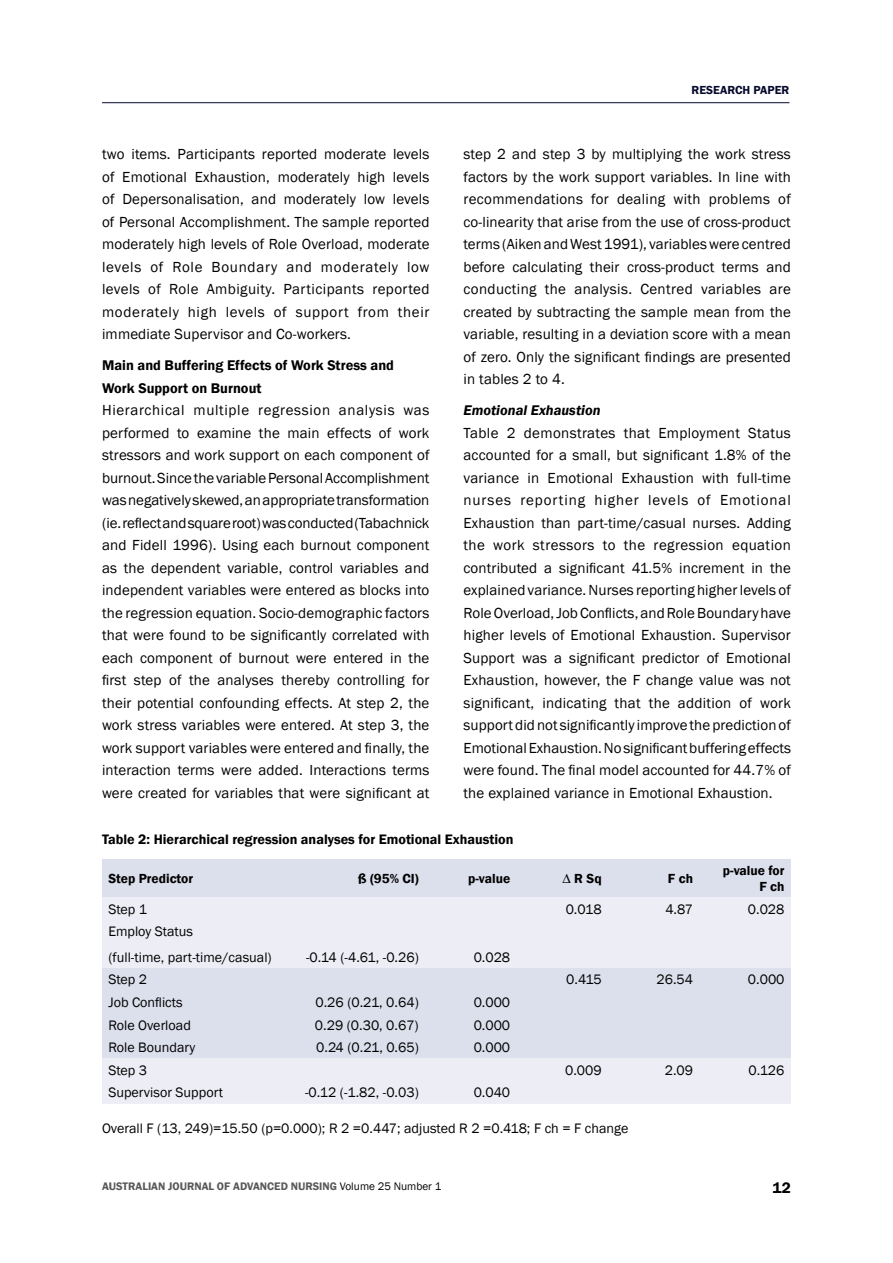
<style>
.page{position:relative;width:893px;height:1263px;background:#fff}
.page>*{position:absolute;margin:0;border:0;box-sizing:border-box;transform-origin:0 0}
.t1{font:600 15.6px "Franklin Gothic";color:#000}
.t2{font:15px/22.5px "Franklin Gothic";letter-spacing:.01em;color:#000;text-align:justify}
.t3{font:600 14.4px/22.5px "Franklin Gothic";color:#000}
.t4{font:italic 600 14.4px "Franklin Gothic";color:#000}
.t5{font:14.1px/25.3px "Franklin Gothic";color:#000}
.t6{font:600 14.1px "Franklin Gothic";color:#000}
.t7{font:600 13.5px/16.2px "Franklin Gothic";color:#000;text-align:right}
.t8{font:600 12px "Franklin Gothic";color:#070a2d}
.t9{font:600 11.25px "Franklin Gothic";color:#58585a}
.s1{font-weight:400;color:#000}
</style>
<div class="page">
<div style="left:102px;top:859px;width:689px;height:38px;background:#dcdfec"></div>
<svg style="left:102px;top:897px;width:689px;height:207px;fill:#edeef5"></svg>
<hr style="left:102px;top:102px;width:687px;height:1px;background:#070a2d">
<p class="t8" style="left:691px;top:83px;width:99px">RESEARCH PAPER</p>
<p class="t2" style="left:463px;top:143px;width:329px">step 2 and step 3 by multiplying the work stress factors by the work support variables. In line with recommendations for dealing with problems of co‑linearity that arise from the use of cross‑product terms (Aiken and West 1991), variables were centred before calculating their cross‑product terms and conducting the analysis. Centred variables are created by subtracting the sample mean from the variable, resulting in a deviation score with a mean of zero. Only the significant findings are presented in tables 2 to 4.</p>
<p class="t4" style="left:463px;top:401px;width:139px">Emotional Exhaustion</p>
<p class="t2" style="left:463px;top:422px;width:329px">Table 2 demonstrates that Employment Status accounted for a small, but significant 1.8% of the variance in Emotional Exhaustion with full‑time nurses reporting higher levels of Emotional Exhaustion than part‑time/casual nurses. Adding the work stressors to the regression equation contributed a significant 41.5% increment in the explained variance. Nurses reporting higher levels of RoleOverload,JobConflicts, andRoleBoundary have higher levels of Emotional Exhaustion. Supervisor Support was a significant predictor of Emotional Exhaustion, however, the F change value was not significant, indicating that the addition of work support did not significantly improve the prediction of EmotionalExhaustion.Nosignificantbufferingeffects were found. The final model accounted for 44.7% of the explained variance in Emotional Exhaustion.</p>
<p class="t6" style="left:102px;top:831px;width:413px">Table 2: Hierarchical regression analyses for Emotional Exhaustion</p>
<p class="t7" style="left:108px;top:870px;width:86px">Step Predictor</p>
<p class="t7" style="left:358px;top:870px;width:62px">ß (95% CI)</p>
<p class="t7" style="left:468px;top:870px;width:44px">p‑value</p>
<p class="t7" style="left:563px;top:870px;width:41px">∆ R Sq</p>
<p class="t7" style="left:668px;top:870px;width:27px">F ch</p>
<p class="t7" style="left:723px;top:862px;width:63px">p‑value for<br>F ch</p>
<p class="t5" style="left:108px;top:896px;width:40px">Step 1</p>
<p class="t5" style="left:566px;top:896px;width:37px">0.018</p>
<p class="t5" style="left:665px;top:896px;width:29px">4.87</p>
<p class="t5" style="left:748px;top:896px;width:38px">0.028</p>
<p class="t5" style="left:108px;top:919px;width:165px">Employ Status<br>(full‑time, part‑time/casual)</p>
<p class="t2" style="left:102px;top:143px;width:329px">two items. Participants reported moderate levels of Emotional Exhaustion, moderately high levels of Depersonalisation, and moderately low levels of Personal Accomplishment. The sample reported moderately high levels of Role Overload, moderate levels of Role Boundary and moderately low levels of Role Ambiguity. Participants reported moderately high levels of support from their immediate Supervisor and Co‑workers.</p>
<p class="t3" style="left:102px;top:354px;width:294px">Main and Buffering Effects of Work Stress and<br>Work Support on Burnout</p>
<p class="t2" style="left:102px;top:399px;width:329px">Hierarchical multiple regression analysis was performed to examine the main effects of work stressors and work support on each component of burnout. Since the variable Personal Accomplishment was negatively skewed, an appropriate transformation (ie.reflectandsquareroot)wasconducted(Tabachnick and Fidell 1996). Using each burnout component as the dependent variable, control variables and independent variables were entered as blocks into the regression equation. Socio‑demographic factors that were found to be significantly correlated with each component of burnout were entered in the first step of the analyses thereby controlling for their potential confounding effects. At step 2, the work stress variables were entered. At step 3, the work support variables were entered and finally, the interaction terms were added. Interactions terms were created for variables that were significant at</p>
<p class="t5" style="left:306px;top:944px;width:114px">‑0.14 (‑4.61, ‑0.26)</p>
<p class="t5" style="left:474px;top:944px;width:38px">0.028</p>
<p class="t5" style="left:108px;top:967px;width:40px">Step 2</p>
<p class="t5" style="left:566px;top:967px;width:37px">0.415</p>
<p class="t5" style="left:656px;top:967px;width:38px">26.54</p>
<p class="t5" style="left:748px;top:967px;width:38px">0.000</p>
<p class="t5" style="left:108px;top:990px;width:76px">Job Conflicts</p>
<p class="t5" style="left:315px;top:990px;width:105px">0.26 (0.21, 0.64)</p>
<p class="t5" style="left:474px;top:990px;width:38px">0.000</p>
<p class="t5" style="left:108px;top:1012px;width:84px">Role Overload</p>
<p class="t5" style="left:315px;top:1012px;width:105px">0.29 (0.30, 0.67)</p>
<p class="t5" style="left:474px;top:1012px;width:38px">0.000</p>
<p class="t5" style="left:108px;top:1035px;width:88px">Role Boundary</p>
<p class="t5" style="left:316px;top:1035px;width:104px">0.24 (0.21, 0.65)</p>
<p class="t5" style="left:474px;top:1035px;width:38px">0.000</p>
<p class="t5" style="left:108px;top:1058px;width:40px">Step 3</p>
<p class="t5" style="left:565px;top:1058px;width:38px">0.009</p>
<p class="t5" style="left:665px;top:1058px;width:30px">2.09</p>
<p class="t5" style="left:748px;top:1058px;width:38px">0.126</p>
<p class="t5" style="left:108px;top:1080px;width:116px">Supervisor Support</p>
<p class="t5" style="left:305px;top:1080px;width:115px">‑0.12 (‑1.82, ‑0.03)</p>
<p class="t5" style="left:474px;top:1080px;width:38px">0.040</p>
<p class="t5" style="left:102px;top:1116px;width:528px">Overall F (13, 249)=15.50 (p=0.000); R 2 =0.447; adjusted R 2 =0.418; F ch = F change</p>
<p class="t9" style="left:102px;top:1179px;width:341px">AUSTRALIAN JOURNAL OF ADVANCED NURSING <span class="s1">Volume 25 Number 1</span></p>
<p class="t1" style="left:772px;top:1178px;width:10px">12</p>
</div>
